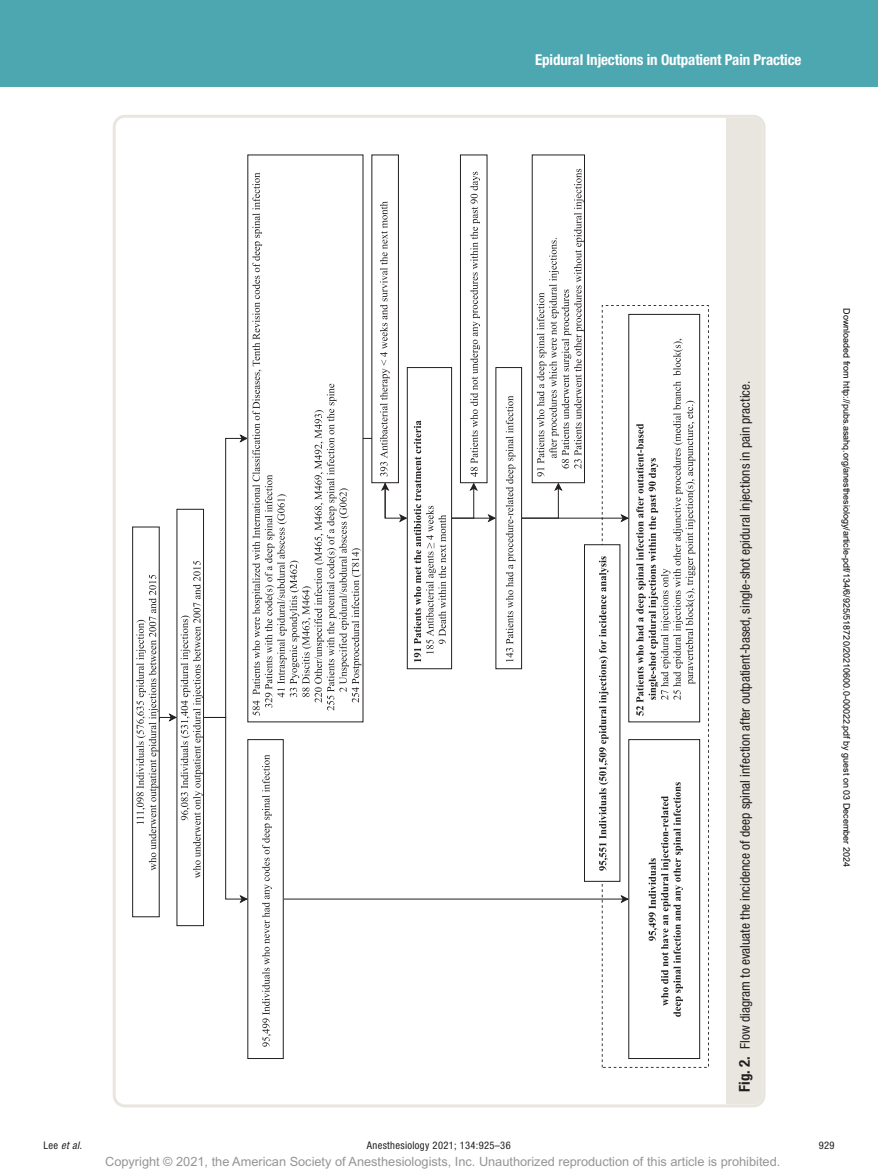
<style>
.page{position:relative;width:878px;height:1175px;background:#fff}
.page>*{position:absolute;margin:0;border:0;box-sizing:border-box;transform-origin:0 0}
.t1{font:700 condensed 15px "Helvetica Neue LT Std";letter-spacing:-.01em;color:#fff}
.t2{font:condensed 13.5px "Helvetica Neue LT Std";color:#231f20}
.t3{font:12.75px "Arial MT Std";color:#939598}
.t4{font:condensed 10.5px "Helvetica Neue LT Std";letter-spacing:.03em;color:#231f20}
.t5{font:italic condensed 10.5px "Helvetica Neue LT Std";color:#231f20}
.t6{font:9px "Arial";color:#000}
.s1{font-style:normal}
.s2{font-weight:700;font-size:15px}
</style>
<div class="page">
<div style="left:0;top:0;width:878px;height:86px;background:#4da7b0"></div>
<svg style="left:601px;top:305px;width:108px;height:762px"></svg>
<div style="left:407px;top:367px;width:45px;height:302px;border:1px solid #231f20"></div>
<svg style="left:414px;top:172px;width:82px;height:490px"></svg>
<div style="left:628px;top:314px;width:71px;height:408px;background:#fff"></div>
<div style="left:628px;top:314px;width:72px;height:408px;border:1px solid #231f20"></div>
<svg style="left:636px;top:339px;width:59px;height:376px"></svg>
<hr style="left:283px;top:898px;width:340px;height:1px;background:#231f20">
<svg style="left:619px;top:894px;width:9px;height:10px"></svg>
<div style="left:628px;top:739px;width:71px;height:319px;background:#fff"></div>
<div style="left:628px;top:739px;width:72px;height:320px;border:1px solid #231f20"></div>
<svg style="left:648px;top:782px;width:35px;height:234px"></svg>
<div style="left:584px;top:544px;width:36px;height:337px;background:#fff"></div>
<svg style="left:506px;top:169px;width:123px;height:701px"></svg>
<div style="left:132px;top:526px;width:28px;height:391px;border:1px solid #231f20"></div>
<svg style="left:136px;top:172px;width:271px;height:874px"></svg>
<div style="left:726px;top:118px;width:36px;height:986px;background:#e9e6df"></div>
<div style="left:113px;top:115px;width:652px;height:992px;border:3px solid #e9e6df;border-radius:11px"></div>
<p class="t1" style="left:535px;top:51px;width:268px">Epidural Injections in Outpatient Pain Practice</p>
<p class="t5" style="left:44px;top:1139px;width:40px"><span class="s1">Lee</span> et al.</p>
<p class="t2" style="left:737px;top:1091px;width:712px;rotate:-90deg"><span class="s2">Fig. 2.</span> Flow diagram to evaluate the incidence of deep spinal infection after outpatient-based, single-shot epidural injections in pain practice.</p>
<p class="t6" style="left:850px;top:308px;width:560px;rotate:90deg">Downloaded from http://pubs.asahq.org/anesthesiology/article-pdf/134/6/925/518720/20210600.0-00022.pdf by guest on 03 December 2024</p>
<p class="t4" style="left:367px;top:1139px;width:145px">Anesthesiology 2021; 134:925–36</p>
<p class="t4" style="left:818px;top:1139px;width:17px">929</p>
<p class="t3" style="left:105px;top:1154px;width:676px">Copyright © 2021, the American Society of Anesthesiologists, Inc. Unauthorized reproduction of this article is prohibited.</p>
</div>
